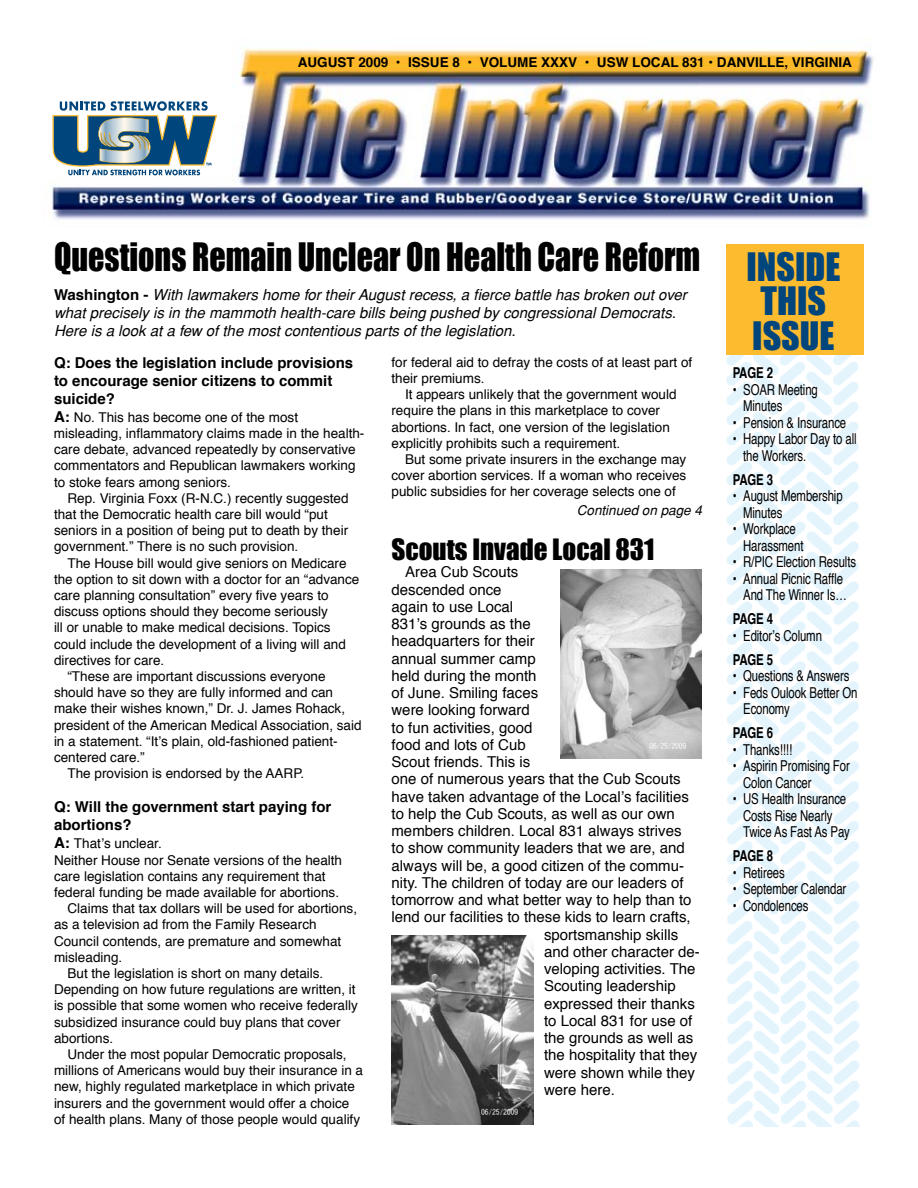
<style>
.page{position:relative;width:918px;height:1188px;background:#fff}
.page>*{position:absolute;margin:0;border:0;box-sizing:border-box;transform-origin:0 0}
.t1{font:36px "Impact";color:#000;scale:.89 1}
.t2{font:36px/34.5px "Impact";color:#00457c}
.t3{font:27px "Impact";color:#000}
.t4{font:15px "Helvetica";color:#000}
.t5{font:15px/16.5px "Helvetica";color:#000;scale:.76 1}
.t6{font:italic 15px/18px "Helvetica";color:#000}
.t7{font:700 15px/18px "Helvetica";color:#000}
.t8{font:700 15px "Helvetica";color:#000;scale:.76 1}
.t9{font:13.5px/16.2px "Helvetica";color:#000}
.t10{font:700 13.5px "Helvetica";color:#000}
.t11{font:italic 13.5px "Helvetica";color:#000}
.s1{font-weight:700;font-style:normal}
.s2{font-weight:700;font-size:15px}
</style>
<div class="page">
<img style="left:51px;top:39px;width:823px;height:181px">
<img style="left:726px;top:355px;width:134px;height:772px">
<div style="left:726px;top:244px;width:138px;height:111px;background:#fdbb30"></div>
<img style="left:560px;top:569px;width:142px;height:189px">
<img style="left:392px;top:935px;width:141px;height:189px">
<svg style="left:53px;top:101px;width:164px;height:74px"></svg>
<p class="t10" style="left:298px;top:50px;width:457px">August 2009 • ISSUE 8 • VOLUME XXXV • USW LOCAL 831 • Danville</p>
<p class="t10" style="left:784px;top:50px;width:62px">, Virginia</p>
<h1 class="t1" style="left:54px;top:235px;width:728px">Questions Remain Unclear On Health Care Reform</h1>
<p class="t6" style="left:54px;top:286px;width:634px"><span class="s1">Washington -</span> With lawmakers home for their August recess, a fierce battle has broken out over what precisely is in the mammoth health-care bills being pushed by congressional Democrats.<br>Here is a look at a few of the most contentious parts of the legislation.</p>
<p class="t7" style="left:54px;top:353px;width:301px">Q: Does the legislation include provisions to encourage senior citizens to commit suicide?</p>
<p class="t9" style="left:54px;top:409px;width:312px"><span class="s2">A:</span> No. This has become one of the most misleading, inflammatory claims made in the health&shy;care debate, advanced repeatedly by conservative commentators and Republican lawmakers working to stoke fears among seniors.</p>
<p class="t9" style="left:54px;top:490px;width:296px;text-indent:14px">Rep. Virginia Foxx (R-N.C.) recently suggested that the Democratic health care bill would “put seniors in a position of being put to death by their government.” There is no such provision.</p>
<p class="t9" style="left:68px;top:554px;width:281px">The House bill would give seniors on Medicare</p>
<p class="t9" style="left:54px;top:571px;width:307px">the option to sit down with a doctor for an “advance</p>
<p class="t9" style="left:54px;top:587px;width:276px">care planning consultation” every five years to</p>
<p class="t9" style="left:54px;top:603px;width:275px">discuss options should they become seriously</p>
<p class="t9" style="left:54px;top:619px;width:278px">ill or unable to make medical decisions. Topics</p>
<p class="t9" style="left:54px;top:635px;width:293px">could include the development of a living will and</p>
<p class="t9" style="left:54px;top:652px;width:112px">directives for care.</p>
<p class="t9" style="left:68px;top:668px;width:260px">“These are important discussions everyone</p>
<p class="t9" style="left:54px;top:684px;width:281px">should have so they are fully informed and can</p>
<p class="t9" style="left:54px;top:700px;width:293px">make their wishes known,” Dr. J. James Rohack,</p>
<p class="t9" style="left:54px;top:716px;width:309px">president of the American Medical Association, said</p>
<p class="t9" style="left:54px;top:733px;width:285px">in a statement. “It’s plain, old-fashioned patient-</p>
<p class="t9" style="left:54px;top:749px;width:92px">centered care.”</p>
<p class="t9" style="left:68px;top:765px;width:238px">The provision is endorsed by the AARP.</p>
<p class="t7" style="left:54px;top:797px;width:279px">Q: Will the government start paying for abortions?</p>
<p class="t9" style="left:54px;top:835px;width:109px"><span class="s2">A:</span> That’s unclear.</p>
<p class="t9" style="left:54px;top:851px;width:290px">Neither House nor Senate versions of the health</p>
<p class="t9" style="left:54px;top:868px;width:273px">care legislation contains any requirement that</p>
<p class="t9" style="left:54px;top:884px;width:287px">federal funding be made available for abortions.</p>
<p class="t9" style="left:68px;top:900px;width:291px">Claims that tax dollars will be used for abortions,</p>
<p class="t9" style="left:54px;top:916px;width:264px">as a television ad from the Family Research</p>
<p class="t9" style="left:54px;top:932px;width:289px">Council contends, are premature and somewhat</p>
<p class="t9" style="left:54px;top:949px;width:70px">misleading.</p>
<p class="t9" style="left:68px;top:965px;width:257px">But the legislation is short on many details.</p>
<p class="t9" style="left:54px;top:981px;width:303px">Depending on how future regulations are written, it</p>
<p class="t9" style="left:54px;top:997px;width:305px">is possible that some women who receive federally</p>
<p class="t9" style="left:54px;top:1013px;width:288px">subsidized insurance could buy plans that cover</p>
<p class="t9" style="left:54px;top:1030px;width:61px">abortions.</p>
<p class="t9" style="left:68px;top:1046px;width:281px">Under the most popular Democratic proposals,</p>
<p class="t9" style="left:54px;top:1062px;width:311px">millions of Americans would buy their insurance in a</p>
<p class="t9" style="left:54px;top:1078px;width:302px">new, highly regulated marketplace in which private</p>
<p class="t9" style="left:54px;top:1094px;width:297px">insurers and the government would offer a choice</p>
<p class="t9" style="left:54px;top:1111px;width:308px">of health plans. Many of those people would qualify</p>
<p class="t9" style="left:392px;top:353px;width:302px">for federal aid to defray the costs of at least part of their premiums.</p>
<p class="t9" style="left:392px;top:386px;width:287px;text-indent:14px">It appears unlikely that the government would require the plans in this marketplace to cover abortions. In fact, one version of the legislation explicitly prohibits such a requirement.</p>
<p class="t9" style="left:392px;top:451px;width:296px;text-align:justify;text-indent:14px">But some private insurers in the exchange may cover abortion services. If a woman who receives public subsidies for her coverage selects one of</p>
<p class="t11" style="left:577px;top:502px;width:127px">Continued on page 4</p>
<h2 class="t3" style="left:392px;top:533px;width:265px">Scouts Invade Local 831</h2>
<p class="t4" style="left:405px;top:559px;width:115px">Area Cub Scouts</p>
<p class="t4" style="left:392px;top:577px;width:112px">descended once</p>
<p class="t4" style="left:392px;top:594px;width:123px">again to use Local</p>
<p class="t4" style="left:392px;top:611px;width:141px">831’s grounds as the</p>
<p class="t4" style="left:392px;top:628px;width:145px">headquarters for their</p>
<p class="t4" style="left:392px;top:646px;width:146px">annual summer camp</p>
<p class="t4" style="left:392px;top:663px;width:147px">held during the month</p>
<p class="t4" style="left:392px;top:680px;width:148px">of June. Smiling faces</p>
<p class="t4" style="left:392px;top:697px;width:140px">were looking forward</p>
<p class="t4" style="left:392px;top:715px;width:142px">to fun activities, good</p>
<p class="t4" style="left:392px;top:732px;width:136px">food and lots of Cub</p>
<p class="t4" style="left:392px;top:749px;width:140px">Scout friends. This is</p>
<p class="t4" style="left:392px;top:766px;width:291px">one of numerous years that the Cub Scouts</p>
<p class="t4" style="left:392px;top:784px;width:299px">have taken advantage of the Local’s facilities</p>
<p class="t4" style="left:392px;top:801px;width:285px">to help the Cub Scouts, as well as our own</p>
<p class="t4" style="left:392px;top:818px;width:292px">members children. Local 831 always strives</p>
<p class="t4" style="left:392px;top:835px;width:295px">to show community leaders that we are, and</p>
<p class="t4" style="left:392px;top:853px;width:294px">always will be, a good citizen of the commu-</p>
<p class="t4" style="left:392px;top:870px;width:294px">nity. The children of today are our leaders of</p>
<p class="t4" style="left:392px;top:887px;width:302px">tomorrow and what better way to help than to</p>
<p class="t4" style="left:392px;top:904px;width:301px">lend our facilities to these kids to learn crafts,</p>
<p class="t4" style="left:544px;top:922px;width:136px">sportsmanship skills</p>
<p class="t4" style="left:544px;top:939px;width:157px">and other character de-</p>
<p class="t4" style="left:544px;top:956px;width:153px">veloping activities. The</p>
<p class="t4" style="left:544px;top:973px;width:133px">Scouting leadership</p>
<p class="t4" style="left:544px;top:991px;width:152px">expressed their thanks</p>
<p class="t4" style="left:544px;top:1008px;width:150px">to Local 831 for use of</p>
<p class="t4" style="left:544px;top:1025px;width:151px">the grounds as well as</p>
<p class="t4" style="left:544px;top:1042px;width:155px">the hospitality that they</p>
<p class="t4" style="left:544px;top:1060px;width:152px">were shown while they</p>
<p class="t4" style="left:544px;top:1077px;width:72px">were here.</p>
<h1 class="t2" style="left:747px;top:249px;width:95px">Inside<br>This<br>Issue</h1>
<p class="t8" style="left:733px;top:360px;width:55px">Page 2</p>
<p class="t5" style="left:743px;top:381px;width:100px;text-indent:-10px">• SOAR Meeting<br>Minutes</p>
<p class="t5" style="left:733px;top:414px;width:151px">• Pension &amp; Insurance</p>
<p class="t5" style="left:743px;top:430px;width:151px;text-indent:-11px">• Happy Labor Day to all the Workers.</p>
<p class="t8" style="left:733px;top:466px;width:55px">Page 3</p>
<p class="t5" style="left:743px;top:487px;width:132px;text-indent:-10px">• August Membership<br>Minutes</p>
<p class="t5" style="left:743px;top:520px;width:81px;text-indent:-10px">• Workplace<br>Harassment</p>
<p class="t5" style="left:733px;top:553px;width:164px">• R/PIC Election Results</p>
<p class="t5" style="left:733px;top:570px;width:152px;text-align:right">• Annual Picnic Raffle<br>And The Winner Is…</p>
<p class="t8" style="left:733px;top:606px;width:55px">Page 4</p>
<p class="t5" style="left:733px;top:627px;width:119px">• Editor’s Column</p>
<p class="t8" style="left:733px;top:646px;width:55px">PAGE 5</p>
<p class="t5" style="left:733px;top:667px;width:155px">• Questions &amp; Answers</p>
<p class="t5" style="left:743px;top:684px;width:152px;text-indent:-10px">• Feds Oulook Better On<br>Economy</p>
<p class="t8" style="left:733px;top:720px;width:55px">PAGE 6</p>
<p class="t5" style="left:733px;top:741px;width:80px">• Thanks!!!!</p>
<p class="t5" style="left:743px;top:757px;width:142px;text-indent:-10px">• Aspirin Promising For<br>Colon Cancer</p>
<p class="t5" style="left:743px;top:790px;width:142px;text-indent:-10px">• US Health Insurance<br>Costs Rise Nearly<br>Twice As Fast As Pay</p>
<p class="t8" style="left:733px;top:843px;width:55px">Page 8</p>
<p class="t5" style="left:733px;top:864px;width:70px">• Retirees</p>
<p class="t5" style="left:733px;top:880px;width:151px">• September Calendar</p>
<p class="t5" style="left:733px;top:897px;width:101px">• Condolences</p>
</div>
